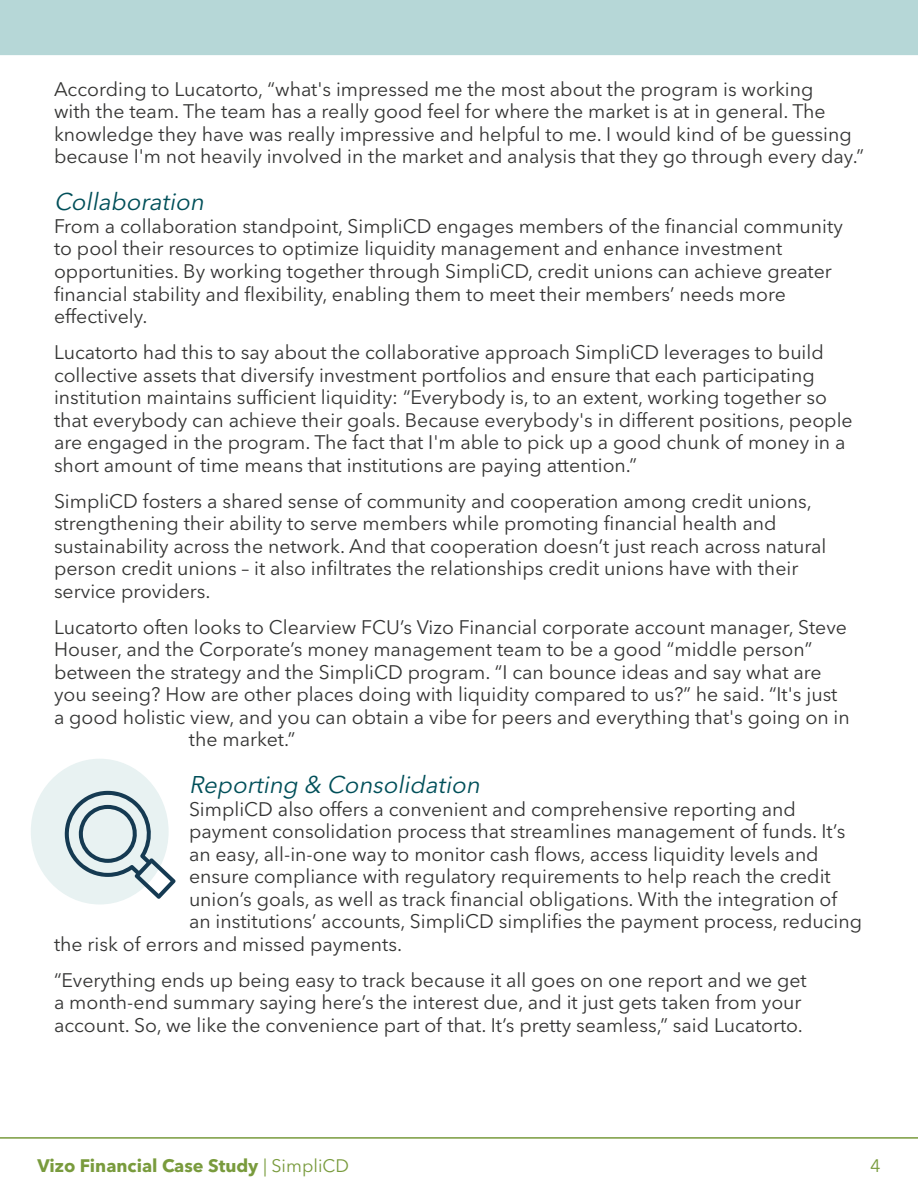
<style>
.page{position:relative;width:918px;height:1188px;background:#fff}
.page>*{position:absolute;margin:0;border:0;box-sizing:border-box;transform-origin:0 0}
.t1{font:italic 24px "Avenir Next LT Pro";color:#004f59}
.t2{font:19.5px/22.5px "Avenir Next LT Pro";color:#343433}
.t3{font:700 18px "Avenir Next LT Pro";color:#799b3d}
.t4{font:18px "Avenir Next LT Pro";color:#799b3d}
.s1{font-weight:400}
</style>
<div class="page">
<hr style="left:0;top:1137px;width:918px;height:2px;background:#799b3d">
<div style="left:0;top:0;width:918px;height:55px;background:#b6d7d7"></div>
<div style="left:31px;top:759px;width:138px;height:146px;background:#e8f2f2;border-radius:50%"></div>
<svg style="left:64px;top:791px;width:112px;height:108px"></svg>
<p class="t2" style="left:54px;top:78px;width:811px">According to Lucatorto, “what's impressed me the most about the program is working<br>with the team. The team has a really good feel for where the market is at in general. The knowledge they have was really impressive and helpful to me. I would kind of be guessing because I'm not heavily involved in the market and analysis that they go through every day.”</p>
<p class="t1" style="left:54px;top:188px;width:156px">Collaboration</p>
<p class="t2" style="left:54px;top:215px;width:790px">From a collaboration standpoint, SimpliCD engages members of the financial community to pool their resources to optimize liquidity management and enhance investment opportunities. By working together through SimpliCD, credit unions can achieve greater financial stability and flexibility, enabling them to meet their members’ needs more effectively.</p>
<p class="t2" style="left:54px;top:341px;width:800px">Lucatorto had this to say about the collaborative approach SimpliCD leverages to build collective assets that diversify investment portfolios and ensure that each participating institution maintains sufficient liquidity: “Everybody is, to an extent, working together so that everybody can achieve their goals. Because everybody's in different positions, people are engaged in the program. The fact that I'm able to pick up a good chunk of money in a short amount of time means that institutions are paying attention.”</p>
<p class="t2" style="left:54px;top:489px;width:774px">SimpliCD fosters a shared sense of community and cooperation among credit unions, strengthening their ability to serve members while promoting financial health and sustainability across the network. And that cooperation doesn’t just reach across natural person credit unions – it also infiltrates the relationships credit unions have with their service providers.</p>
<p class="t2" style="left:54px;top:615px;width:795px">Lucatorto often looks to Clearview FCU’s Vizo Financial corporate account manager, Steve</p>
<p class="t2" style="left:54px;top:638px;width:760px">Houser, and the Corporate’s money management team to be a good “middle person”</p>
<p class="t2" style="left:54px;top:660px;width:769px">between the strategy and the SimpliCD program. “I can bounce ideas and say what are</p>
<p class="t2" style="left:54px;top:683px;width:785px">you seeing? How are other places doing with liquidity compared to us?” he said. “It's just</p>
<p class="t2" style="left:54px;top:705px;width:797px">a good holistic view, and you can obtain a vibe for peers and everything that's going on in</p>
<p class="t2" style="left:189px;top:728px;width:108px">the market.”</p>
<p class="t1" style="left:189px;top:771px;width:297px">Reporting &amp; Consolidation</p>
<p class="t2" style="left:189px;top:798px;width:608px">SimpliCD also offers a convenient and comprehensive reporting and</p>
<p class="t2" style="left:189px;top:820px;width:658px">payment consolidation process that streamlines management of funds. It’s</p>
<p class="t2" style="left:189px;top:843px;width:631px">an easy, all-in-one way to monitor cash flows, access liquidity levels and</p>
<p class="t2" style="left:189px;top:865px;width:643px">ensure compliance with regulatory requirements to help reach the credit</p>
<p class="t2" style="left:189px;top:888px;width:650px">union’s goals, as well as track financial obligations. With the integration of</p>
<p class="t2" style="left:189px;top:910px;width:675px">an institutions’ accounts, SimpliCD simplifies the payment process, reducing</p>
<p class="t2" style="left:54px;top:933px;width:350px">the risk of errors and missed payments.</p>
<p class="t2" style="left:54px;top:969px;width:754px">“Everything ends up being easy to track because it all goes on one report and we get a month-end summary saying here’s the interest due, and it just gets taken from your account. So, we like the convenience part of that. It’s pretty seamless,” said Lucatorto.</p>
<p class="t3" style="left:38px;top:1154px;width:313px">Vizo Financial Case Study <span class="s1">| SimpliCD</span></p>
<p class="t4" style="left:870px;top:1155px;width:12px">4</p>
</div>
